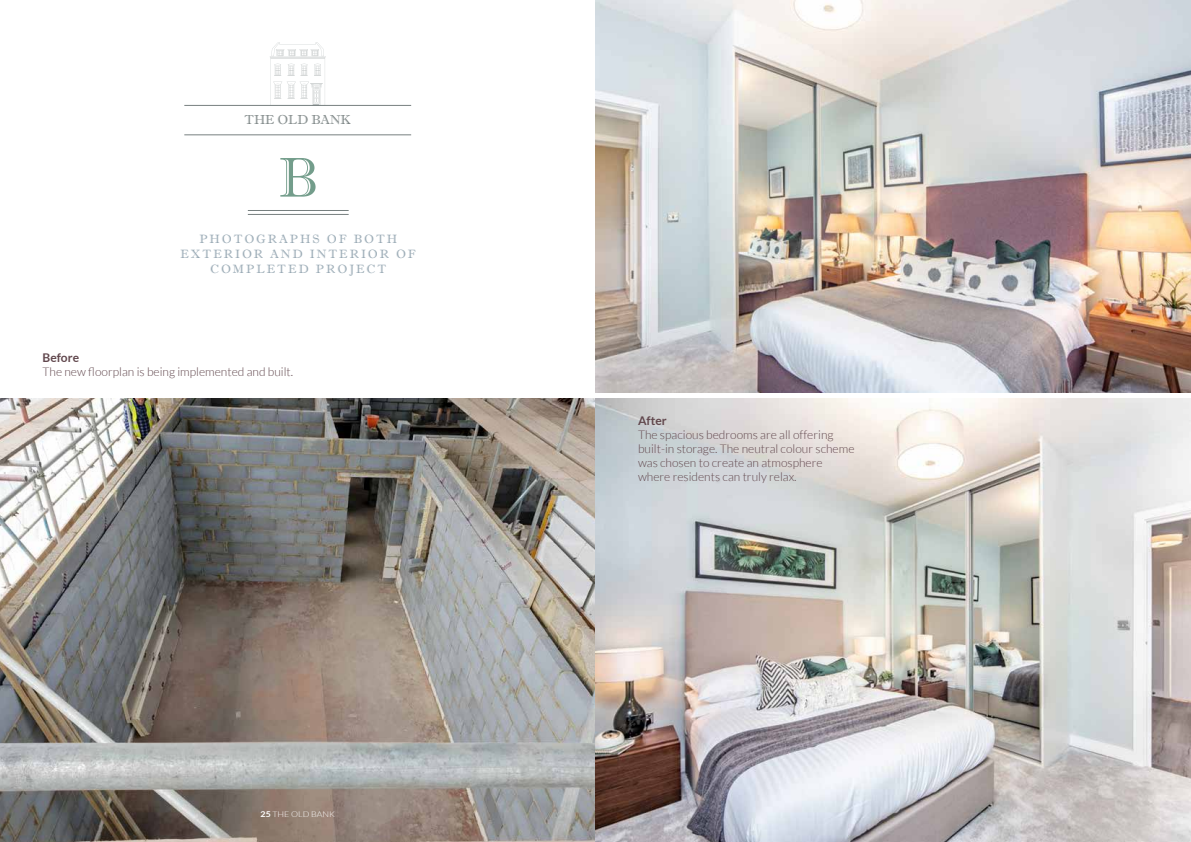
<style>
.page{position:relative;width:1191px;height:842px;background:#fff}
.page>*{position:absolute;margin:0;border:0;box-sizing:border-box;transform-origin:0 0}
.t1{font:56px "Imprint MT Shadow";color:#739d8b}
.t2{font:13px "Imprint MT Shadow";color:#778080}
.t3{font:300 12px/14px "Lato";color:#61474d}
.t4{font:12px/15px "Imprint MT Shadow";letter-spacing:.17em;color:#90a2ae;text-align:center}
.t5{font:700 12px "Lato";color:#61474d}
.t6{font:300 8px "Lato";color:#fff;scale:1.1 1}
.s1{font-weight:700}
</style>
<div class="page">
<img style="left:0;top:398px;width:1191px;height:444px">
<img style="left:595px;top:0;width:596px;height:393px">
<hr style="left:248px;top:210px;width:101px;height:1px;background:#778080">
<hr style="left:248px;top:214px;width:101px;height:1px;background:#778080">
<hr style="left:184px;top:134px;width:227px;height:1px;background:#778080">
<svg style="left:270px;top:43px;width:55px;height:62px"></svg>
<hr style="left:184px;top:105px;width:227px;height:1px;background:#778080">
<p class="t2" style="left:244px;top:115px;width:108px">THE OLD BANK</p>
<h1 class="t1" style="left:279px;top:157px;width:41px">B</h1>
<p class="t4" style="left:180px;top:233px;width:237px">PHOTOGRAPHS OF BOTH<br>EXTERIOR AND INTERIOR OF<br>COMPLETED PROJECT</p>
<p class="t5" style="left:43px;top:353px;width:38px">Before</p>
<p class="t3" style="left:43px;top:365px;width:252px">The new floorplan is being implemented and built.</p>
<p class="t6" style="left:260px;top:811px;width:69px"><span class="s1">25</span> THE OLD BANK</p>
<p class="t5" style="left:638px;top:416px;width:30px">After</p>
<p class="t3" style="left:638px;top:428px;width:218px">The spacious bedrooms are all offering built-in storage. The neutral colour scheme was chosen to create an atmosphere where residents can truly relax.</p>
</div>
